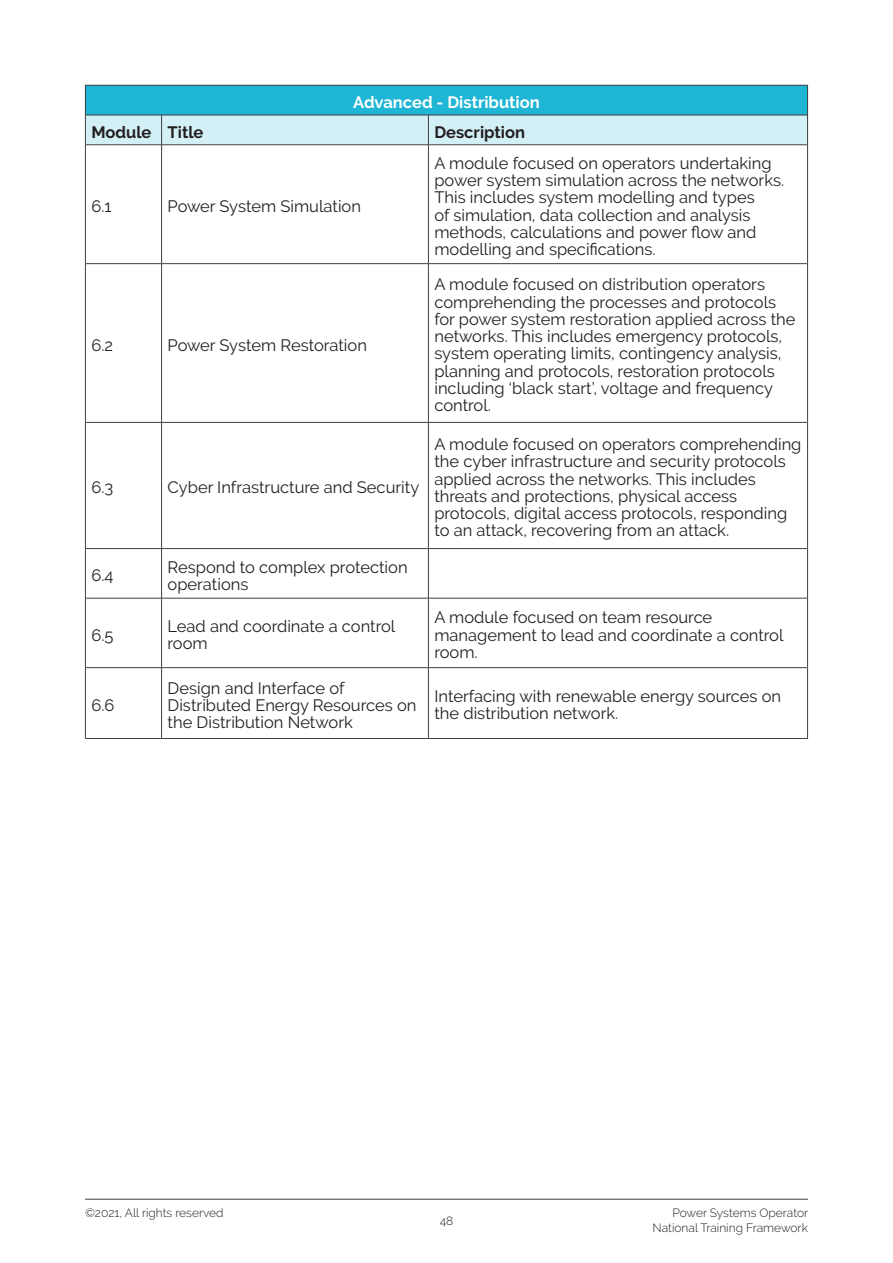
<style>
.page{position:relative;width:893px;height:1263px;background:#fff}
.page>*{position:absolute;margin:0;border:0;box-sizing:border-box;transform-origin:0 0}
.Body_Copy{font:16.5px/17.2px "Raleway";color:#231f20}
.Body_Copy-2{font:700 16.5px "Raleway";color:#231f20}
.Body_Copy-3{font:700 16.5px "Raleway";color:#fff}
.t1{font:300 12px "Raleway";color:#231f20}
</style>
<div class="page">
<hr style="left:85px;top:1199px;width:723px;height:1px;background:#404042">
<div style="left:85px;top:85px;width:722px;height:30px;background:#1fb5d4"></div>
<div style="left:86px;top:116px;width:721px;height:28px;background:#d2f0f6"></div>
<hr style="left:85px;top:85px;width:77px;height:1px;background:#404042">
<hr style="left:162px;top:85px;width:266px;height:1px;background:#404042">
<hr style="left:428px;top:85px;width:380px;height:1px;background:#404042">
<hr style="left:86px;top:115px;width:76px;height:1px;background:#404042">
<hr style="left:162px;top:115px;width:266px;height:1px;background:#404042">
<hr style="left:161px;top:115px;width:1px;height:30px;background:#404042">
<hr style="left:428px;top:115px;width:379px;height:1px;background:#404042">
<hr style="left:428px;top:115px;width:1px;height:30px;background:#404042">
<hr style="left:86px;top:144px;width:76px;height:1px;background:#404042">
<hr style="left:162px;top:144px;width:266px;height:1px;background:#404042">
<hr style="left:161px;top:145px;width:1px;height:118px;background:#404042">
<hr style="left:428px;top:144px;width:379px;height:1px;background:#404042">
<hr style="left:428px;top:145px;width:1px;height:118px;background:#404042">
<hr style="left:86px;top:263px;width:76px;height:1px;background:#404042">
<hr style="left:162px;top:263px;width:266px;height:1px;background:#404042">
<hr style="left:161px;top:264px;width:1px;height:158px;background:#404042">
<hr style="left:428px;top:263px;width:379px;height:1px;background:#404042">
<hr style="left:428px;top:264px;width:1px;height:158px;background:#404042">
<hr style="left:86px;top:422px;width:76px;height:1px;background:#404042">
<hr style="left:162px;top:422px;width:266px;height:1px;background:#404042">
<hr style="left:161px;top:423px;width:1px;height:125px;background:#404042">
<hr style="left:428px;top:422px;width:379px;height:1px;background:#404042">
<hr style="left:428px;top:423px;width:1px;height:125px;background:#404042">
<hr style="left:86px;top:548px;width:76px;height:1px;background:#404042">
<hr style="left:162px;top:548px;width:266px;height:1px;background:#404042">
<hr style="left:161px;top:549px;width:1px;height:49px;background:#404042">
<hr style="left:428px;top:548px;width:379px;height:1px;background:#404042">
<hr style="left:428px;top:549px;width:1px;height:49px;background:#404042">
<hr style="left:86px;top:598px;width:76px;height:1px;background:#404042">
<hr style="left:162px;top:598px;width:266px;height:1px;background:#404042">
<hr style="left:161px;top:598px;width:1px;height:69px;background:#404042">
<hr style="left:428px;top:598px;width:379px;height:1px;background:#404042">
<hr style="left:428px;top:598px;width:1px;height:69px;background:#404042">
<hr style="left:86px;top:667px;width:76px;height:1px;background:#404042">
<hr style="left:162px;top:667px;width:266px;height:1px;background:#404042">
<hr style="left:161px;top:668px;width:1px;height:70px;background:#404042">
<hr style="left:428px;top:667px;width:379px;height:1px;background:#404042">
<hr style="left:428px;top:668px;width:1px;height:70px;background:#404042">
<hr style="left:85px;top:738px;width:77px;height:1px;background:#404042">
<hr style="left:162px;top:738px;width:266px;height:1px;background:#404042">
<hr style="left:428px;top:738px;width:380px;height:1px;background:#404042">
<hr style="left:85px;top:85px;width:1px;height:30px;background:#404042">
<hr style="left:807px;top:85px;width:1px;height:30px;background:#404042">
<hr style="left:85px;top:115px;width:1px;height:30px;background:#404042">
<hr style="left:807px;top:115px;width:1px;height:30px;background:#404042">
<hr style="left:85px;top:145px;width:1px;height:119px;background:#404042">
<hr style="left:807px;top:145px;width:1px;height:119px;background:#404042">
<hr style="left:85px;top:264px;width:1px;height:158px;background:#404042">
<hr style="left:807px;top:264px;width:1px;height:158px;background:#404042">
<hr style="left:85px;top:422px;width:1px;height:127px;background:#404042">
<hr style="left:807px;top:422px;width:1px;height:127px;background:#404042">
<hr style="left:85px;top:549px;width:1px;height:49px;background:#404042">
<hr style="left:807px;top:549px;width:1px;height:49px;background:#404042">
<hr style="left:85px;top:598px;width:1px;height:70px;background:#404042">
<hr style="left:807px;top:598px;width:1px;height:70px;background:#404042">
<hr style="left:85px;top:668px;width:1px;height:70px;background:#404042">
<hr style="left:807px;top:668px;width:1px;height:70px;background:#404042">
<p class="Body_Copy-3" style="left:353px;top:93px;width:188px">Advanced - Distribution</p>
<p class="Body_Copy-2" style="left:91px;top:122px;width:62px">Module</p>
<p class="Body_Copy-2" style="left:168px;top:122px;width:37px">Title</p>
<p class="Body_Copy-2" style="left:434px;top:122px;width:92px">Description</p>
<p class="Body_Copy" style="left:91px;top:197px;width:22px">6.1</p>
<p class="Body_Copy" style="left:168px;top:197px;width:195px">Power System Simulation</p>
<p class="Body_Copy" style="left:91px;top:336px;width:23px">6.2</p>
<p class="Body_Copy" style="left:168px;top:336px;width:201px">Power System Restoration</p>
<p class="Body_Copy" style="left:91px;top:479px;width:23px">6.3</p>
<p class="Body_Copy" style="left:168px;top:479px;width:253px">Cyber Infrastructure and Security</p>
<p class="Body_Copy" style="left:434px;top:154px;width:351px">A module focused on operators undertaking power system simulation across the networks.<br>This includes system modelling and types<br>of simulation, data collection and analysis methods, calculations and power flow and modelling and specifications.</p>
<p class="Body_Copy" style="left:434px;top:276px;width:363px">A module focused on distribution operators comprehending the processes and protocols for power system restoration applied across the networks. This includes emergency protocols, system operating limits, contingency analysis, planning and protocols, restoration protocols including ‘black start’, voltage and frequency control.</p>
<p class="Body_Copy" style="left:434px;top:436px;width:369px">A module focused on operators comprehending the cyber infrastructure and security protocols applied across the networks. This includes threats and protections, physical access protocols, digital access protocols, responding to an attack, recovering from an attack.</p>
<p class="Body_Copy" style="left:91px;top:567px;width:24px">6.4</p>
<p class="Body_Copy" style="left:168px;top:558px;width:242px">Respond to complex protection operations</p>
<p class="Body_Copy" style="left:91px;top:626px;width:24px">6.5</p>
<p class="Body_Copy" style="left:168px;top:617px;width:229px">Lead and coordinate a control room</p>
<p class="Body_Copy" style="left:434px;top:609px;width:351px">A module focused on team resource management to lead and coordinate a control room.</p>
<p class="Body_Copy" style="left:91px;top:696px;width:25px">6.6</p>
<p class="Body_Copy" style="left:168px;top:679px;width:250px">Design and Interface of<br>Distributed Energy Resources on the Distribution Network</p>
<p class="Body_Copy" style="left:434px;top:688px;width:348px">Interfacing with renewable energy sources on the distribution network.</p>
<p class="t1" style="left:85px;top:1206px;width:140px">©2021, All rights reserved</p>
<p class="t1" style="left:672px;top:1206px;width:137px">Power Systems Operator</p>
<p class="t1" style="left:653px;top:1220px;width:157px">National Training Framework</p>
<p class="t1" style="left:440px;top:1213px;width:15px">48</p>
</div>
